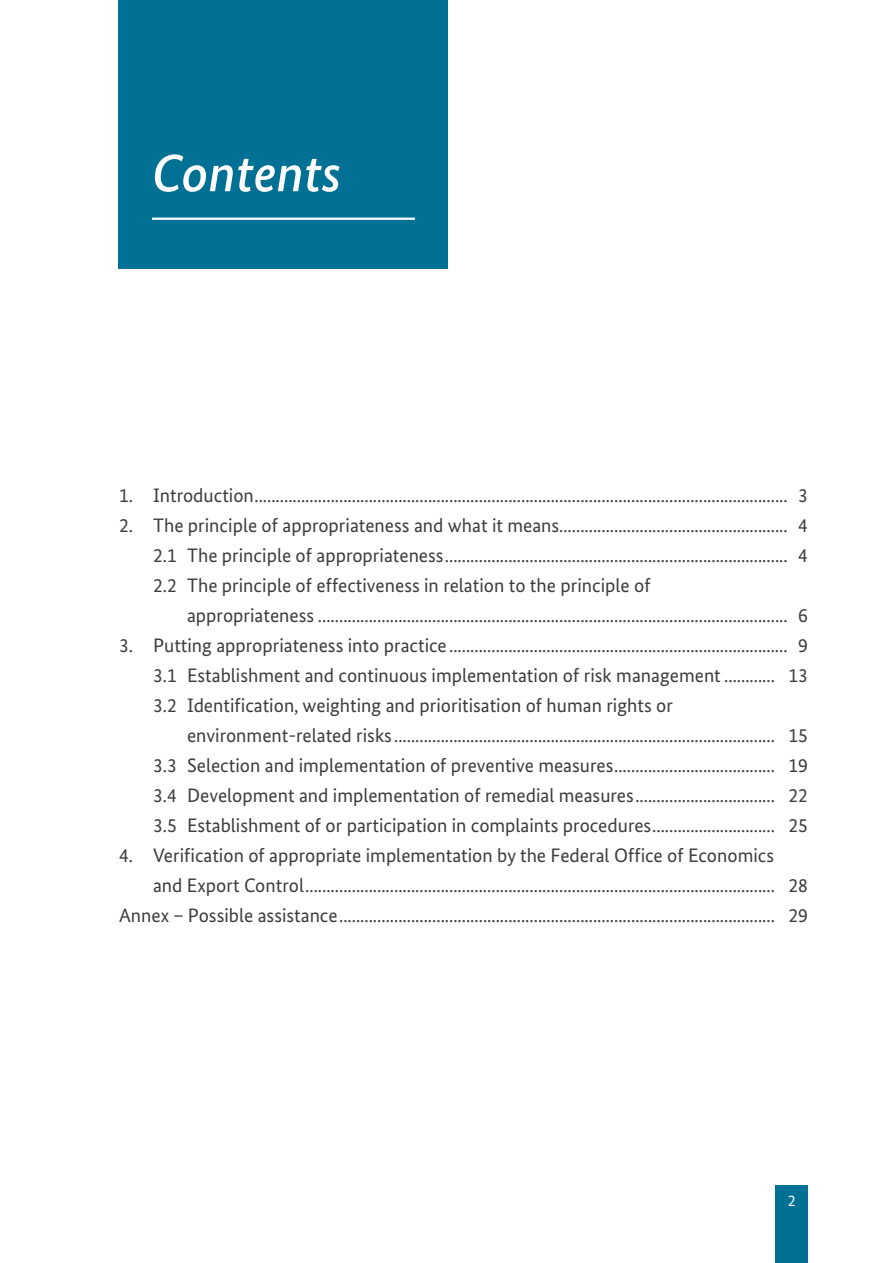
<style>
.page{position:relative;width:893px;height:1263px;background:#fff}
.page>*{position:absolute;margin:0;border:0;box-sizing:border-box;transform-origin:0 0}
.H1-Head_Kapitel_35_3{font:italic 500 52.5px "Bundes Sans";color:#fff}
.Inhaltsverzeichnis_1{font:19.5px/30px "Bundes Sans";color:#3c3c3b}
.t1{font:15.75px "Bundes Sans";color:#fff}
</style>
<div class="page">
<div style="left:776px;top:1185px;width:32px;height:78px;background:#007194"></div>
<div style="left:119px;top:0;width:329px;height:269px;background:#007194"></div>
<hr style="left:152px;top:218px;width:263px;height:2px;background:#fff">
<h1 class="H1-Head_Kapitel_35_3" style="left:152px;top:141px;width:191px">Contents</h1>
<p class="Inhaltsverzeichnis_1" style="left:119px;top:480px;width:690px">1. Introduction.............................................................................................................................. 3</p>
<p class="Inhaltsverzeichnis_1" style="left:119px;top:510px;width:690px">2. The principle of appropriateness and what it means...................................................... 4</p>
<p class="Inhaltsverzeichnis_1" style="left:153px;top:540px;width:656px">2.1 The principle of appropriateness................................................................................. 4</p>
<p class="Inhaltsverzeichnis_1" style="left:187px;top:570px;width:622px;text-indent:-34px">2.2 The principle of effectiveness in relation to the principle of<br>appropriateness ............................................................................................................... 6</p>
<p class="Inhaltsverzeichnis_1" style="left:119px;top:630px;width:690px">3. Putting appropriateness into practice ................................................................................ 9</p>
<p class="Inhaltsverzeichnis_1" style="left:153px;top:660px;width:656px">3.1 Establishment and continuous implementation of risk management ............ 13</p>
<p class="Inhaltsverzeichnis_1" style="left:187px;top:690px;width:622px;text-indent:-34px">3.2 Identification, weighting and prioritisation of human rights or environment-related risks.......................................................................................... 15</p>
<p class="Inhaltsverzeichnis_1" style="left:153px;top:750px;width:656px">3.3 Selection and implementation of preventive measures...................................... 19</p>
<p class="Inhaltsverzeichnis_1" style="left:153px;top:780px;width:656px">3.4 Development and implementation of remedial measures................................. 22</p>
<p class="Inhaltsverzeichnis_1" style="left:153px;top:810px;width:656px">3.5 Establishment of or participation in complaints procedures............................. 25</p>
<p class="Inhaltsverzeichnis_1" style="left:153px;top:840px;width:656px;text-indent:-34px">4. Verification of appropriate implementation by the Federal Office of Economics and Export Control............................................................................................................... 28</p>
<p class="Inhaltsverzeichnis_1" style="left:119px;top:900px;width:690px">Annex – Possible assistance....................................................................................................... 29</p>
<p class="t1" style="left:788px;top:1191px;width:9px">2</p>
</div>
